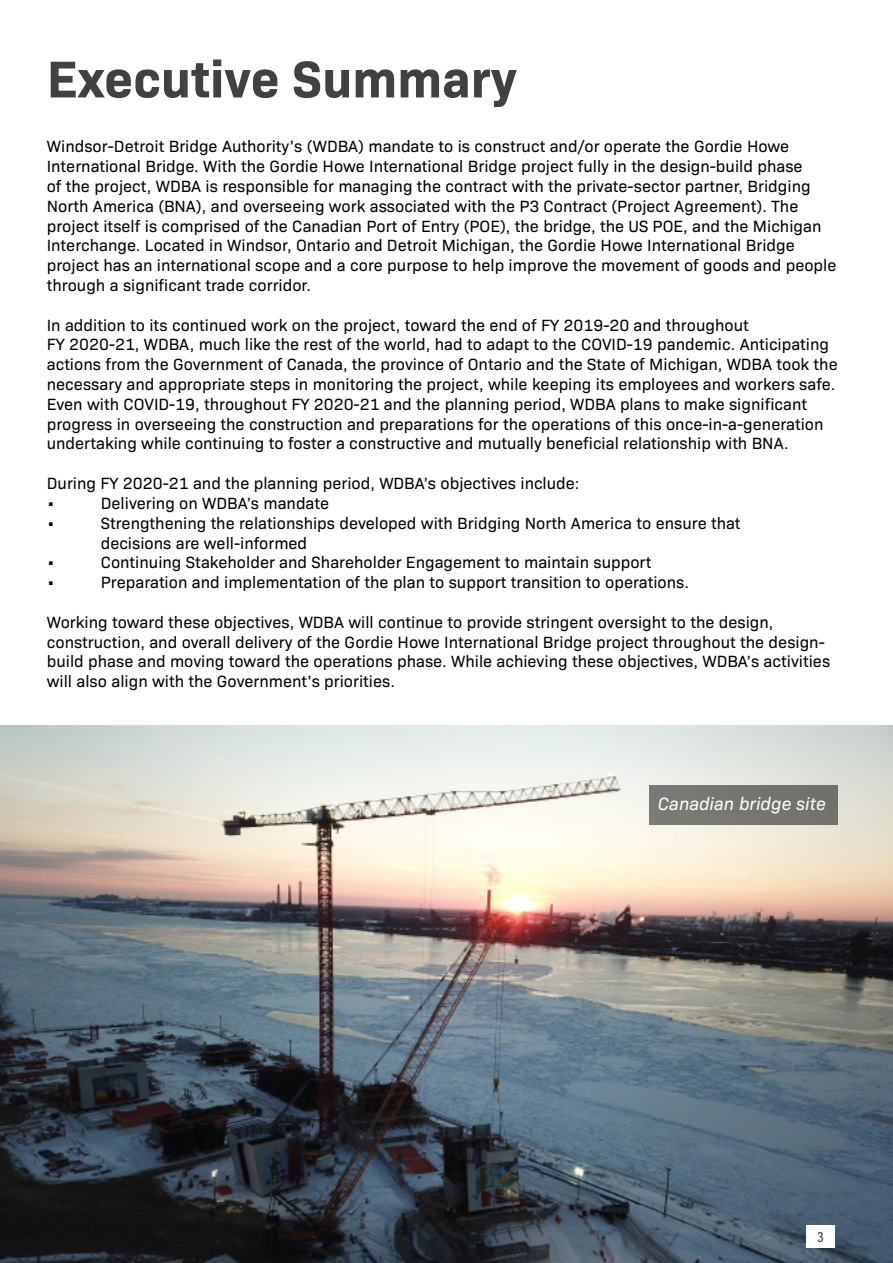
<style>
.page{position:relative;width:893px;height:1263px;background:#fff}
.page>*{position:absolute;margin:0;border:0;box-sizing:border-box;transform-origin:0 0}
.t1{font:700 52.5px "Bio Sans";color:#414042}
.t2{font:italic 18px "Bio Sans";color:#fff}
.t3{font:16.5px/19.8px "Bio Sans";color:#000}
.t4{font:500 15px "Acumin Pro Cond";color:#414042}
</style>
<div class="page">
<img style="left:0;top:726px;width:893px;height:537px">
<div style="left:649px;top:785px;width:189px;height:40px;background:#767671"></div>
<div style="left:806px;top:1225px;width:28px;height:23px;background:#fff"></div>
<h1 class="t1" style="left:47px;top:39px;width:472px">Executive Summary</h1>
<p class="t3" style="left:47px;top:136px;width:791px">Windsor-Detroit Bridge Authority’s (WDBA) mandate to is construct and/or operate the Gordie Howe International Bridge. With the Gordie Howe International Bridge project fully in the design-build phase<br>of the project, WDBA is responsible for managing the contract with the private-sector partner, Bridging North America (BNA), and overseeing work associated with the P3 Contract (Project Agreement). The project itself is comprised of the Canadian Port of Entry (POE), the bridge, the US POE, and the Michigan Interchange. Located in Windsor, Ontario and Detroit Michigan, the Gordie Howe International Bridge project has an international scope and a core purpose to help improve the movement of goods and people through a significant trade corridor.</p>
<p class="t3" style="left:47px;top:314px;width:792px">In addition to its continued work on the project, toward the end of FY 2019-20 and throughout<br>FY 2020-21, WDBA, much like the rest of the world, had to adapt to the COVID-19 pandemic. Anticipating actions from the Government of Canada, the province of Ontario and the State of Michigan, WDBA took the necessary and appropriate steps in monitoring the project, while keeping its employees and workers safe.<br>Even with COVID-19, throughout FY 2020-21 and the planning period, WDBA plans to make significant progress in overseeing the construction and preparations for the operations of this once-in-a-generation undertaking while continuing to foster a constructive and mutually beneficial relationship with BNA.</p>
<p class="t3" style="left:47px;top:472px;width:534px">During FY 2020-21 and the planning period, WDBA’s objectives include: •</p>
<p class="t3" style="left:101px;top:492px;width:230px">Delivering on WDBA’s mandate</p>
<p class="t3" style="left:47px;top:512px;width:10px">•</p>
<p class="t3" style="left:101px;top:512px;width:641px">Strengthening the relationships developed with Bridging North America to ensure that decisions are well-informed</p>
<p class="t3" style="left:47px;top:551px;width:10px">•</p>
<p class="t3" style="left:101px;top:551px;width:552px">Continuing Stakeholder and Shareholder Engagement to maintain support</p>
<p class="t3" style="left:47px;top:571px;width:10px">•</p>
<p class="t3" style="left:101px;top:571px;width:590px">Preparation and implementation of the plan to support transition to operations.</p>
<p class="t3" style="left:47px;top:611px;width:785px">Working toward these objectives, WDBA will continue to provide stringent oversight to the design, construction, and overall delivery of the Gordie Howe International Bridge project throughout the design&shy;build phase and moving toward the operations phase. While achieving these objectives, WDBA’s activities will also align with the Government’s priorities.</p>
<p class="t2" style="left:658px;top:790px;width:169px">Canadian bridge site</p>
<p class="t4" style="left:817px;top:1227px;width:8px">3</p>
</div>
